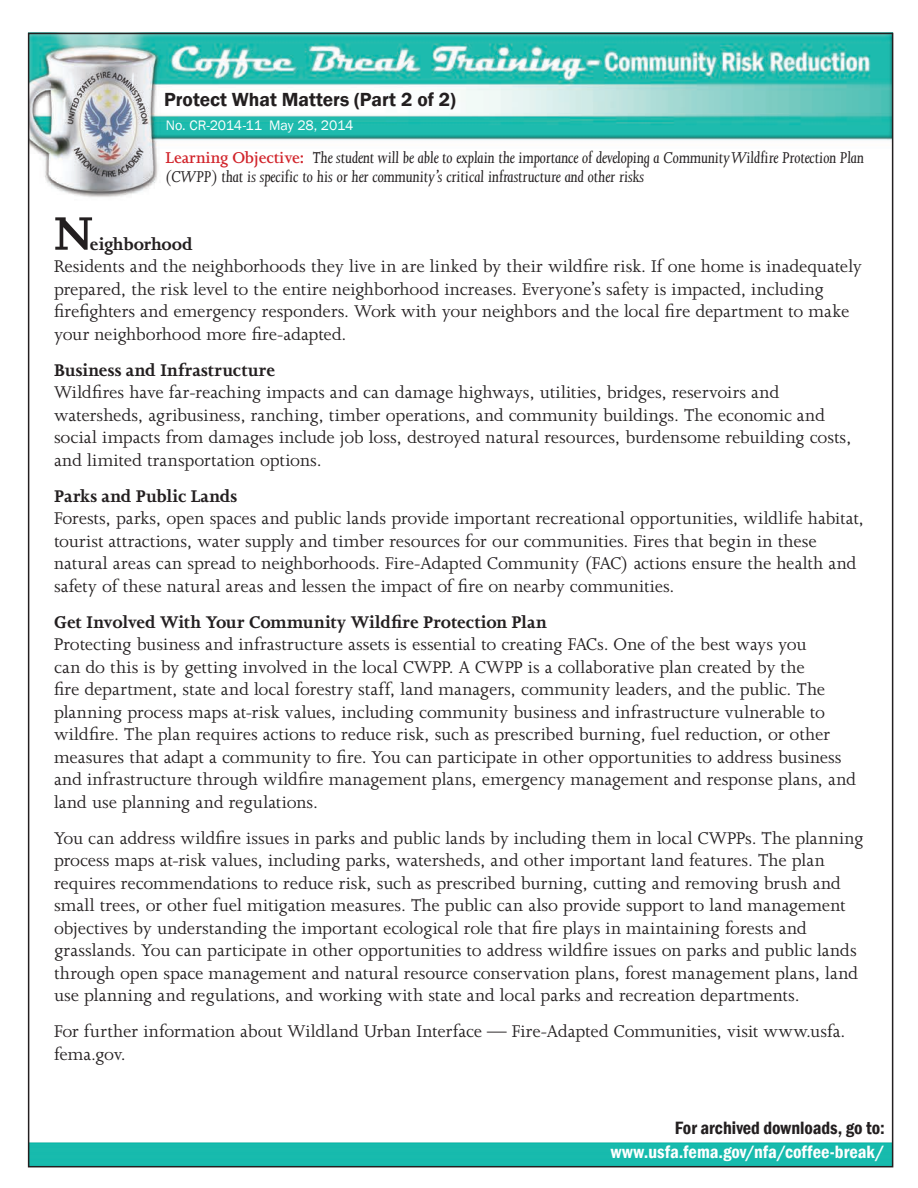
<style>
.page{position:relative;width:918px;height:1188px;background:#fff}
.page>*{position:absolute;margin:0;border:0;box-sizing:border-box;transform-origin:0 0}
.t1{font:700 54px "Joanna MT Std";color:#231f20}
.t2{font:19.5px/22.5px "Joanna MT Std";color:#231f20}
.t3{font:700 19.5px "Joanna MT Std";letter-spacing:-.005em;color:#231f20}
.Topic_-_18pt{font:600 19.5px "Franklin Gothic";color:#231f20}
.t4{font:600 condensed 18.3px "Franklin Gothic";color:#fff}
.t5{font:600 condensed 18.3px "Franklin Gothic";color:#231f20}
.Body_text_14pt{font:italic 18px/19.5px "Joanna MT Std";letter-spacing:-.01em;color:#231f20}
.t6{font:14.1px "Franklin Gothic";letter-spacing:-.005em;color:#fff}
.s1{font-weight:600;font-style:normal;color:#d1232a}
</style>
<div class="page">
<img style="left:31px;top:36px;width:859px;height:161px">
<img style="left:31px;top:1142px;width:859px;height:22px">
<p class="Topic_-_18pt" style="left:164px;top:87px;width:293px">Protect What Matters (Part 2 of 2)</p>
<p class="t6" style="left:166px;top:117px;width:189px">No. CR-2014-11 May 28, 2014</p>
<p class="Body_text_14pt" style="left:166px;top:148px;width:700px"><span class="s1">Learning Objective:</span> The student will be able to explain the importance of developing a Community Wildfire Protection Plan (CWPP) that is specific to his or her community’s critical infrastructure and other risks</p>
<p class="t1" style="left:54px;top:204px;width:41px">N</p>
<p class="t3" style="left:90px;top:233px;width:104px">eighborhood</p>
<p class="t2" style="left:54px;top:255px;width:810px">Residents and the neighborhoods they live in are linked by their wildfire risk. If one home is inadequately prepared, the risk level to the entire neighborhood increases. Everyone’s safety is impacted, including firefighters and emergency responders. Work with your neighbors and the local fire department to make your neighborhood more fire-adapted.</p>
<p class="t3" style="left:54px;top:359px;width:223px">Business and Infrastructure</p>
<p class="t2" style="left:54px;top:381px;width:799px">Wildfires have far-reaching impacts and can damage highways, utilities, bridges, reservoirs and watersheds, agribusiness, ranching, timber operations, and community buildings. The economic and social impacts from damages include job loss, destroyed natural resources, burdensome rebuilding costs, and limited transportation options.</p>
<p class="t3" style="left:54px;top:485px;width:185px">Parks and Public Lands</p>
<p class="t2" style="left:54px;top:507px;width:812px">Forests, parks, open spaces and public lands provide important recreational opportunities, wildlife habitat, tourist attractions, water supply and timber resources for our communities. Fires that begin in these natural areas can spread to neighborhoods. Fire-Adapted Community (FAC) actions ensure the health and safety of these natural areas and lessen the impact of fire on nearby communities.</p>
<p class="t3" style="left:54px;top:611px;width:494px">Get Involved With Your Community Wildfire Protection Plan</p>
<p class="t2" style="left:54px;top:633px;width:804px">Protecting business and infrastructure assets is essential to creating FACs. One of the best ways you<br>can do this is by getting involved in the local CWPP. A CWPP is a collaborative plan created by the<br>fire department, state and local forestry staff, land managers, community leaders, and the public. The planning process maps at-risk values, including community business and infrastructure vulnerable to wildfire. The plan requires actions to reduce risk, such as prescribed burning, fuel reduction, or other measures that adapt a community to fire. You can participate in other opportunities to address business and infrastructure through wildfire management plans, emergency management and response plans, and land use planning and regulations.</p>
<p class="t2" style="left:54px;top:827px;width:811px">You can address wildfire issues in parks and public lands by including them in local CWPPs. The planning process maps at-risk values, including parks, watersheds, and other important land features. The plan requires recommendations to reduce risk, such as prescribed burning, cutting and removing brush and small trees, or other fuel mitigation measures. The public can also provide support to land management objectives by understanding the important ecological role that fire plays in maintaining forests and grasslands. You can participate in other opportunities to address wildfire issues on parks and public lands through open space management and natural resource conservation plans, forest management plans, land use planning and regulations, and working with state and local parks and recreation departments.</p>
<p class="t2" style="left:54px;top:1020px;width:793px">For further information about Wildland Urban Interface — Fire-Adapted Communities, visit www.usfa.</p>
<p class="t2" style="left:54px;top:1043px;width:73px">fema.gov.</p>
<p class="t5" style="left:675px;top:1115px;width:211px">For archived downloads, go to:</p>
<p class="t4" style="left:611px;top:1139px;width:275px">www.usfa.fema.gov/nfa/coffee-break/</p>
</div>
